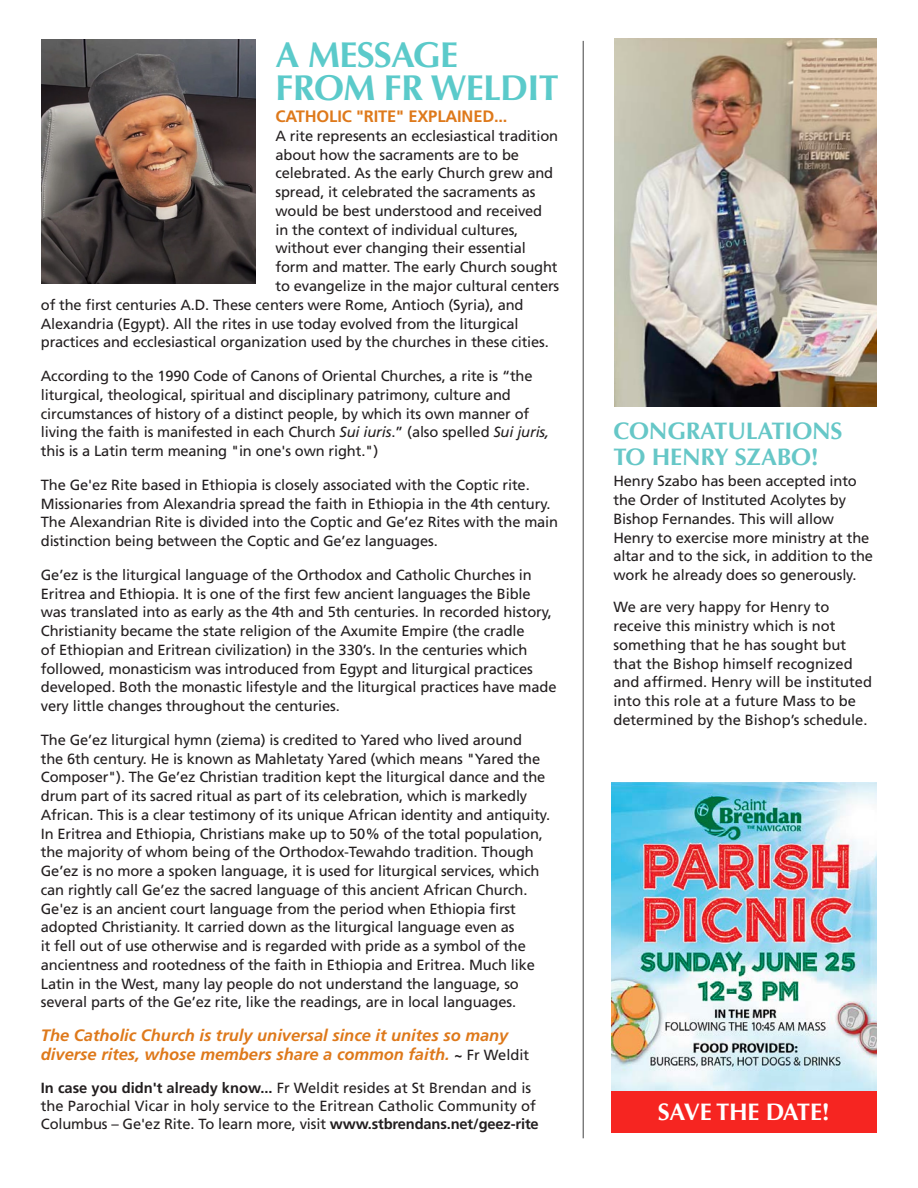
<style>
.page{position:relative;width:918px;height:1188px;background:#fff}
.page>*{position:absolute;margin:0;border:0;box-sizing:border-box;transform-origin:0 0}
.t1{font:700 36px/33px "Optima";letter-spacing:-.02em;color:#5bcaca}
.t2{font:700 24px/25.5px "Optima";letter-spacing:-.01em;color:#66c7c7}
.t3{font:700 24px "Optima";letter-spacing:-.01em;color:#fff}
.t4{font:italic 700 16.5px/19.5px "Frutiger LT Std";color:#de791b}
.t5{font:700 16.5px "Frutiger LT Std";letter-spacing:-.01em;color:#de791b}
.t6{font:14.7px/18.8px "Frutiger LT Std";letter-spacing:-.01em;color:#231f20}
.s1{font-style:italic}
.s2{font-size:14.7px;color:#231f20}
.s3{font-weight:400;font-style:normal;font-size:14.7px;color:#231f20}
.s4{font-weight:700}
</style>
<div class="page">
<img style="left:611px;top:782px;width:266px;height:309px">
<img style="left:41px;top:39px;width:214px;height:245px">
<hr style="left:583px;top:41px;width:1px;height:1097px;background:#424242">
<div style="left:611px;top:1091px;width:266px;height:42px;background:#f62521"></div>
<img style="left:615px;top:38px;width:262px;height:368px">
<p class="t1" style="left:276px;top:38px;width:285px">A MESSAGE<br>FROM FR WELDIT</p>
<p class="t5" style="left:276px;top:107px;width:233px">CATHOLIC "RITE" EXPLAINED...</p>
<p class="t6" style="left:276px;top:127px;width:284px">A rite represents an ecclesiastical tradition</p>
<p class="t6" style="left:276px;top:145px;width:245px">about how the sacraments are to be</p>
<p class="t6" style="left:276px;top:164px;width:279px">celebrated. As the early Church grew and</p>
<p class="t6" style="left:276px;top:183px;width:261px">spread, it celebrated the sacraments as</p>
<p class="t6" style="left:276px;top:202px;width:268px">would be best understood and received</p>
<p class="t6" style="left:276px;top:220px;width:244px">in the context of individual cultures,</p>
<p class="t6" style="left:276px;top:239px;width:252px">without ever changing their essential</p>
<p class="t6" style="left:276px;top:258px;width:284px">form and matter. The early Church sought</p>
<p class="t6" style="left:276px;top:277px;width:285px">to evangelize in the major cultural centers</p>
<p class="t6" style="left:41px;top:295px;width:484px">of the first centuries A.D. These centers were Rome, Antioch (Syria), and</p>
<p class="t6" style="left:41px;top:314px;width:479px">Alexandria (Egypt). All the rites in use today evolved from the liturgical</p>
<p class="t6" style="left:41px;top:333px;width:510px">practices and ecclesiastical organization used by the churches in these cities.</p>
<p class="t6" style="left:41px;top:367px;width:510px">According to the 1990 Code of Canons of Oriental Churches, a rite is “the liturgical, theological, spiritual and disciplinary patrimony, culture and circumstances of history of a distinct people, by which its own manner of living the faith is manifested in each Church <span class="s1">Sui iuris</span>.” (also spelled <span class="s1">Sui juris, </span>this is a Latin term meaning "in one's own right.")</p>
<p class="t6" style="left:41px;top:475px;width:519px">The Ge'ez Rite based in Ethiopia is closely associated with the Coptic rite.<br>Missionaries from Alexandria spread the faith in Ethiopia in the 4th century.<br>The Alexandrian Rite is divided into the Coptic and Ge’ez Rites with the main distinction being between the Coptic and Ge’ez languages.</p>
<p class="t6" style="left:41px;top:565px;width:517px">Ge’ez is the liturgical language of the Orthodox and Catholic Churches in Eritrea and Ethiopia. It is one of the first few ancient languages the Bible was translated into as early as the 4th and 5th centuries. In recorded history, Christianity became the state religion of the Axumite Empire (the cradle<br>of Ethiopian and Eritrean civilization) in the 330’s. In the centuries which followed, monasticism was introduced from Egypt and liturgical practices developed. Both the monastic lifestyle and the liturgical practices have made very little changes throughout the centuries.</p>
<p class="t6" style="left:41px;top:730px;width:511px">The Ge’ez liturgical hymn (ziema) is credited to Yared who lived around<br>the 6th century. He is known as Mahletaty Yared (which means "Yared the Composer"). The Ge’ez Christian tradition kept the liturgical dance and the drum part of its sacred ritual as part of its celebration, which is markedly African. This is a clear testimony of its unique African identity and antiquity.<br>In Eritrea and Ethiopia, Christians make up to 50% of the total population, the majority of whom being of the Orthodox-Tewahdo tradition. Though Ge’ez is no more a spoken language, it is used for liturgical services, which can rightly call Ge’ez the sacred language of this ancient African Church.<br>Ge'ez is an ancient court language from the period when Ethiopia first adopted Christianity. It carried down as the liturgical language even as<br>it fell out of use otherwise and is regarded with pride as a symbol of the ancientness and rootedness of the faith in Ethiopia and Eritrea. Much like Latin in the West, many lay people do not understand the language, so several parts of the Ge’ez rite, like the readings, are in local languages.</p>
<p class="t4" style="left:41px;top:1026px;width:490px">The Catholic Church is truly universal since it unites so many diverse rites, whose members share a common faith. <span class="s2">~</span> <span class="s3">Fr Weldit</span></p>
<p class="t6" style="left:41px;top:1079px;width:499px;line-height:18px"><span class="s4">In case you didn't already know...</span> Fr Weldit resides at St Brendan and is the Parochial Vicar in holy service to the Eritrean Catholic Community of<br>Columbus – Ge'ez Rite. To learn more, visit <span class="s4">www.stbrendans.net/geez-rite</span></p>
<p class="t2" style="left:613px;top:418px;width:231px">CONGRATULATIONS<br>TO HENRY SZABO!</p>
<p class="t6" style="left:613px;top:472px;width:261px">Henry Szabo has been accepted into the Order of Instituted Acolytes by Bishop Fernandes. This will allow Henry to exercise more ministry at the altar and to the sick, in addition to the work he already does so generously.</p>
<p class="t6" style="left:613px;top:598px;width:260px">We are very happy for Henry to receive this ministry which is not something that he has sought but that the Bishop himself recognized and affirmed. Henry will be instituted into this role at a future Mass to be determined by the Bishop’s schedule.</p>
<p class="t3" style="left:658px;top:1098px;width:174px">SAVE THE DATE!</p>
</div>
